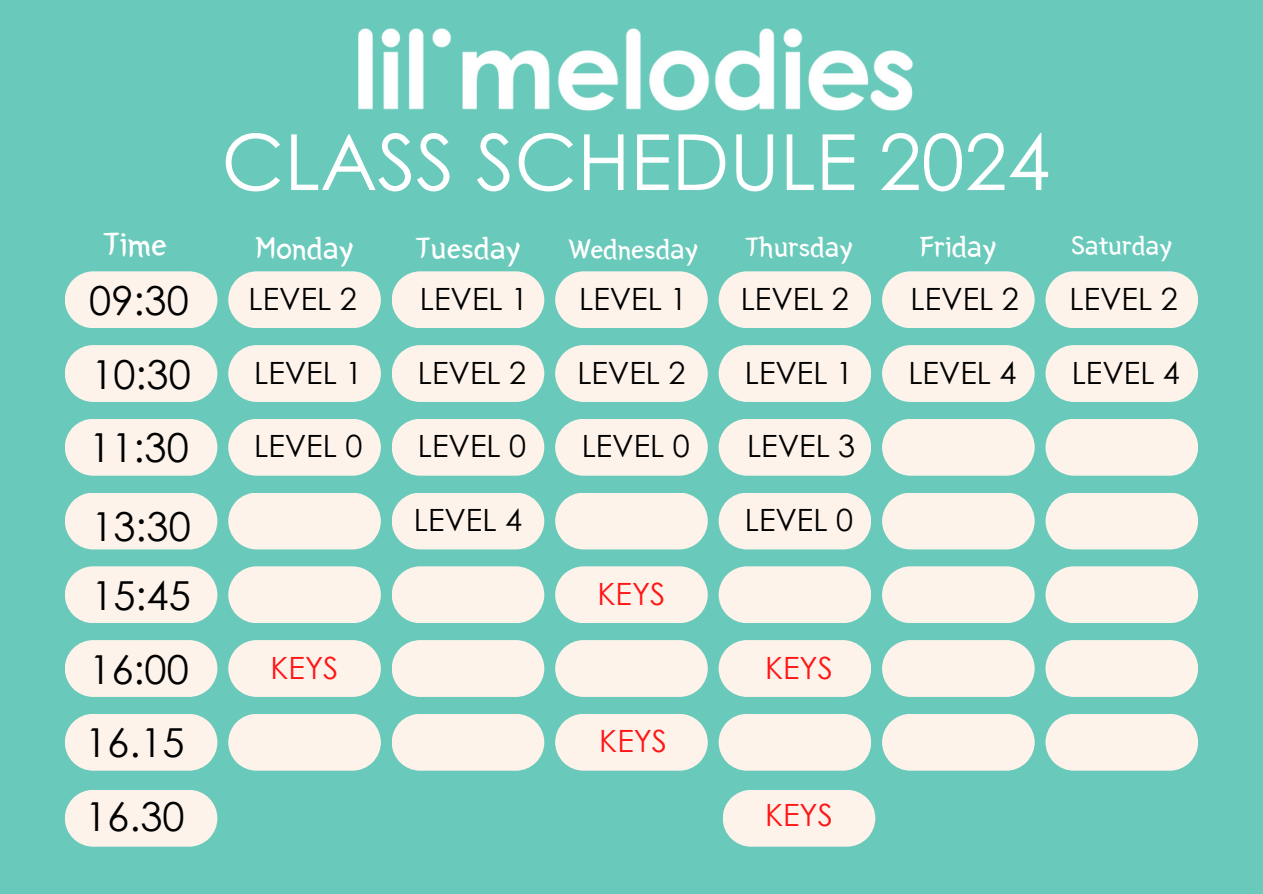
<style>
.page{position:relative;width:1263px;height:894px;background:#fff}
.page>*{position:absolute;margin:0;border:0;box-sizing:border-box;transform-origin:0 0}
.t1{font:77.4px "Century Gothic";color:#fff}
.t2{font:39.9px "Century Gothic";color:#000}
.t3{font:34.95px "Yeon Sung";color:#fff}
.t4{font:31.95px "Yeon Sung";color:#fff}
.t5{font:30.6px "Century Gothic";color:#000}
.t6{font:30.6px "Century Gothic";color:#ff1616}
.t7{font:30.45px "Yeon Sung";color:#fff}
.t8{font:28.95px "Yeon Sung";color:#fff}
.t9{font:27.45px "Yeon Sung";color:#fff}
</style>
<div class="page">
<div style="left:0;top:0;width:1263px;height:893px;background:#69c9ba"></div>
<svg style="left:65px;top:714px;width:152px;height:56px;background:#f2efe6"></svg>
<svg style="left:228px;top:714px;width:153px;height:56px;background:#f1efe6"></svg>
<svg style="left:392px;top:714px;width:152px;height:56px;background:#f2efe6"></svg>
<svg style="left:555px;top:714px;width:153px;height:56px;background:#f1efe6"></svg>
<svg style="left:719px;top:714px;width:152px;height:56px;background:#f2efe6"></svg>
<svg style="left:882px;top:714px;width:153px;height:56px;background:#f1efe6"></svg>
<svg style="left:1045px;top:714px;width:153px;height:56px;background:#f1efe6"></svg>
<svg style="left:65px;top:640px;width:152px;height:56px;background:#f1efe6"></svg>
<svg style="left:228px;top:640px;width:153px;height:56px;background:#f1efe6"></svg>
<svg style="left:392px;top:640px;width:152px;height:56px;background:#f1efe6"></svg>
<svg style="left:555px;top:640px;width:153px;height:56px;background:#f1efe6"></svg>
<svg style="left:719px;top:640px;width:152px;height:56px;background:#f1efe6"></svg>
<svg style="left:882px;top:640px;width:153px;height:56px;background:#f1efe6"></svg>
<svg style="left:1045px;top:640px;width:153px;height:56px;background:#f1efe6"></svg>
<svg style="left:65px;top:566px;width:152px;height:57px;background:#f0efe6"></svg>
<svg style="left:228px;top:566px;width:153px;height:57px;background:#efefe5"></svg>
<svg style="left:392px;top:566px;width:152px;height:57px;background:#f0efe6"></svg>
<svg style="left:555px;top:566px;width:153px;height:57px;background:#efefe5"></svg>
<svg style="left:719px;top:566px;width:152px;height:57px;background:#f0efe6"></svg>
<svg style="left:882px;top:566px;width:153px;height:57px;background:#efefe5"></svg>
<svg style="left:1045px;top:566px;width:153px;height:57px;background:#efefe5"></svg>
<svg style="left:65px;top:493px;width:152px;height:56px;background:#f2efe6"></svg>
<svg style="left:228px;top:493px;width:153px;height:56px;background:#f1efe6"></svg>
<svg style="left:392px;top:493px;width:152px;height:56px;background:#f2efe6"></svg>
<svg style="left:555px;top:493px;width:153px;height:56px;background:#f1efe6"></svg>
<svg style="left:719px;top:493px;width:152px;height:56px;background:#f2efe6"></svg>
<svg style="left:882px;top:493px;width:153px;height:56px;background:#f1efe6"></svg>
<svg style="left:1045px;top:493px;width:153px;height:56px;background:#f1efe6"></svg>
<svg style="left:65px;top:419px;width:152px;height:56px;background:#f2efe6"></svg>
<svg style="left:228px;top:419px;width:153px;height:56px;background:#f1efe6"></svg>
<svg style="left:392px;top:419px;width:152px;height:56px;background:#f2efe6"></svg>
<svg style="left:555px;top:419px;width:153px;height:56px;background:#f1efe6"></svg>
<svg style="left:719px;top:419px;width:152px;height:56px;background:#f2efe6"></svg>
<svg style="left:882px;top:419px;width:153px;height:56px;background:#f1efe6"></svg>
<svg style="left:1045px;top:419px;width:153px;height:56px;background:#f1efe6"></svg>
<svg style="left:65px;top:345px;width:152px;height:57px;background:#f1efe6"></svg>
<svg style="left:228px;top:345px;width:153px;height:57px;background:#f0efe5"></svg>
<svg style="left:392px;top:345px;width:152px;height:57px;background:#f1efe6"></svg>
<svg style="left:555px;top:345px;width:153px;height:57px;background:#f0efe5"></svg>
<svg style="left:719px;top:345px;width:152px;height:57px;background:#f1efe6"></svg>
<svg style="left:882px;top:345px;width:153px;height:57px;background:#f0efe5"></svg>
<svg style="left:1045px;top:345px;width:153px;height:57px;background:#f0efe5"></svg>
<svg style="left:65px;top:271px;width:152px;height:57px;background:#f0efe6"></svg>
<svg style="left:228px;top:271px;width:153px;height:57px;background:#efefe5"></svg>
<svg style="left:392px;top:271px;width:152px;height:57px;background:#f0efe6"></svg>
<svg style="left:555px;top:271px;width:153px;height:57px;background:#efefe5"></svg>
<svg style="left:719px;top:271px;width:152px;height:57px;background:#f0efe6"></svg>
<svg style="left:882px;top:271px;width:153px;height:57px;background:#efefe5"></svg>
<svg style="left:1045px;top:271px;width:153px;height:57px;background:#efefe5"></svg>
<svg style="left:723px;top:790px;width:152px;height:56px;background:#f2efe6"></svg>
<svg style="left:65px;top:790px;width:152px;height:56px;background:#f2efe6"></svg>
<img style="left:358px;top:28px;width:555px;height:83px">
<h1 class="t1" style="left:221px;top:112px;width:830px">CLASS SCHEDULE 2024</h1>
<h2 class="t3" style="left:103px;top:227px;width:65px">Time</h2>
<h3 class="t4" style="left:255px;top:232px;width:100px">Monday</h3>
<h2 class="t4" style="left:415px;top:232px;width:107px">Tuesday</h2>
<h2 class="t8" style="left:568px;top:234px;width:131px">Wednesday</h2>
<h2 class="t8" style="left:745px;top:232px;width:109px">Thursday</h2>
<h2 class="t7" style="left:920px;top:231px;width:78px">Friday</h2>
<h2 class="t9" style="left:1071px;top:232px;width:102px">Saturday</h2>
<h2 class="t2" style="left:89px;top:275px;width:101px">09:30</h2>
<h4 class="t5" style="left:249px;top:279px;width:110px">LEVEL 2</h4>
<h4 class="t5" style="left:420px;top:279px;width:110px">LEVEL 1</h4>
<h4 class="t5" style="left:579px;top:279px;width:110px">LEVEL 1</h4>
<h4 class="t5" style="left:741px;top:279px;width:110px">LEVEL 2</h4>
<h5 class="t5" style="left:911px;top:279px;width:110px">LEVEL 2</h5>
<h4 class="t5" style="left:1069px;top:279px;width:110px">LEVEL 2</h4>
<h3 class="t2" style="left:91px;top:348px;width:101px">10:30</h3>
<h4 class="t5" style="left:254px;top:353px;width:110px">LEVEL 1</h4>
<h4 class="t5" style="left:418px;top:353px;width:110px">LEVEL 2</h4>
<h4 class="t5" style="left:577px;top:353px;width:110px">LEVEL 2</h4>
<h4 class="t5" style="left:745px;top:353px;width:110px">LEVEL 1</h4>
<h4 class="t5" style="left:908px;top:353px;width:110px">LEVEL 4</h4>
<h5 class="t5" style="left:1072px;top:353px;width:110px">LEVEL 4</h5>
<h4 class="t2" style="left:89px;top:422px;width:101px">11:30</h4>
<h5 class="t5" style="left:254px;top:426px;width:110px">LEVEL 0</h5>
<h4 class="t5" style="left:418px;top:426px;width:110px">LEVEL 0</h4>
<h4 class="t5" style="left:582px;top:426px;width:110px">LEVEL 0</h4>
<h4 class="t5" style="left:747px;top:426px;width:110px">LEVEL 3</h4>
<h4 class="t2" style="left:91px;top:501px;width:101px">13:30</h4>
<h4 class="t2" style="left:91px;top:569px;width:101px">15:45</h4>
<h4 class="t5" style="left:414px;top:500px;width:110px">LEVEL 4</h4>
<h4 class="t6" style="left:597px;top:574px;width:69px">KEYS</h4>
<h4 class="t5" style="left:745px;top:500px;width:110px">LEVEL 0</h4>
<h4 class="t2" style="left:89px;top:643px;width:101px">16:00</h4>
<h4 class="t6" style="left:271px;top:647px;width:69px">KEYS</h4>
<h4 class="t6" style="left:765px;top:647px;width:69px">KEYS</h4>
<h3 class="t2" style="left:85px;top:717px;width:101px">16.15</h3>
<p class="t6" style="left:599px;top:721px;width:69px">KEYS</p>
<h4 class="t2" style="left:85px;top:790px;width:101px">16.30</h4>
<h2 class="t6" style="left:765px;top:794px;width:69px">KEYS</h2>
</div>
